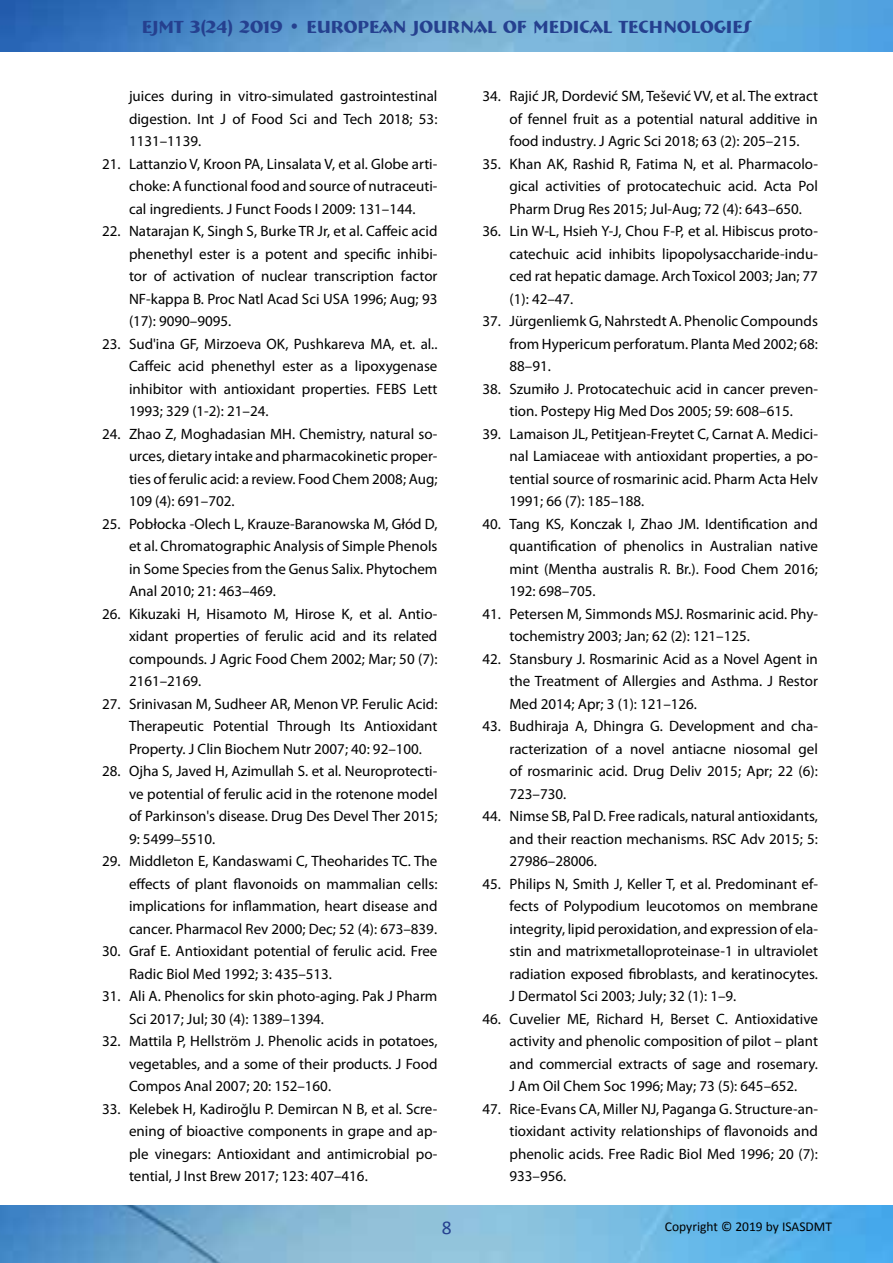
<style>
.page{position:relative;width:893px;height:1263px;background:#fff}
.page>*{position:absolute;margin:0;border:0;box-sizing:border-box;transform-origin:0 0}
.t1{font:19.5px "Calibri";color:#25408f}
.t2{font:700 18px "Bremen BT";color:#25408f}
.t3{font:15px/22.5px "Myriad Pro";color:#000;text-align:justify}
.t4{font:13.5px "Calibri";color:#000}
</style>
<div class="page">
<img style="left:0;top:0;width:893px;height:52px">
<img style="left:0;top:1205px;width:893px;height:58px">
<p class="t2" style="left:142px;top:15px;width:611px">EJMT 3(24) 2019 • EUROPEAN JOURNAL OF MEDICAL TECHNOLOGIES</p>
<p class="t3" style="left:129px;top:85px;width:310px">juices during in vitro-simulated gastrointestinal digestion. Int J of Food Sci and Tech 2018; 53:<br>1131–1139.</p>
<p class="t3" style="left:129px;top:152px;width:310px;text-indent:-27px">21. Lattanzio V, Kroon PA, Linsalata V, et al. Globe arti&shy;choke: A functional food and source of nutraceuti&shy;cal ingredients. J Funct Foods I 2009: 131–144.</p>
<p class="t3" style="left:129px;top:220px;width:310px;text-indent:-27px">22. Natarajan K, Singh S, Burke TR Jr, et al. Caffeic acid phenethyl ester is a potent and specific inhibi&shy;tor of activation of nuclear transcription factor NF-kappa B. Proc Natl Acad Sci USA 1996; Aug; 93 (17): 9090–9095.</p>
<p class="t3" style="left:129px;top:332px;width:310px;text-indent:-27px">23. Sud'ina GF, Mirzoeva OK, Pushkareva MA, et. al..<br>Caffeic acid phenethyl ester as a lipoxygenase inhibitor with antioxidant properties. FEBS Lett 1993; 329 (1-2): 21–24.</p>
<p class="t3" style="left:129px;top:422px;width:310px;text-indent:-27px">24. Zhao Z, Moghadasian MH. Chemistry, natural so&shy;urces, dietary intake and pharmacokinetic proper&shy;ties of ferulic acid: a review. Food Chem 2008; Aug; 109 (4): 691–702.</p>
<p class="t3" style="left:129px;top:512px;width:310px;text-indent:-27px">25. Pobłocka -Olech L, Krauze-Baranowska M, Głód D, et al. Chromatographic Analysis of Simple Phenols in Some Species from the Genus Salix. Phytochem Anal 2010; 21: 463–469.</p>
<p class="t3" style="left:129px;top:602px;width:310px;text-indent:-27px">26. Kikuzaki H, Hisamoto M, Hirose K, et al. Antio&shy;xidant properties of ferulic acid and its related compounds. J Agric Food Chem 2002; Mar; 50 (7):<br>2161–2169.</p>
<p class="t3" style="left:129px;top:692px;width:310px;text-indent:-27px">27. Srinivasan M, Sudheer AR, Menon VP. Ferulic Acid:<br>Therapeutic Potential Through Its Antioxidant Property. J Clin Biochem Nutr 2007; 40: 92–100.</p>
<p class="t3" style="left:129px;top:760px;width:310px;text-indent:-27px">28. Ojha S, Javed H, Azimullah S. et al. Neuroprotecti&shy;ve potential of ferulic acid in the rotenone model of Parkinson's disease. Drug Des Devel Ther 2015; 9: 5499–5510.</p>
<p class="t3" style="left:129px;top:850px;width:310px;text-indent:-27px">29. Middleton E, Kandaswami C, Theoharides TC. The effects of plant flavonoids on mammalian cells: implications for inflammation, heart disease and cancer. Pharmacol Rev 2000; Dec; 52 (4): 673–839.</p>
<p class="t3" style="left:129px;top:940px;width:310px;text-indent:-27px">30. Graf E. Antioxidant potential of ferulic acid. Free<br>Radic Biol Med 1992; 3: 435–513.</p>
<p class="t3" style="left:129px;top:985px;width:310px;text-indent:-27px">31. Ali A. Phenolics for skin photo-aging. Pak J Pharm<br>Sci 2017; Jul; 30 (4): 1389–1394.</p>
<p class="t3" style="left:129px;top:1030px;width:310px;text-indent:-27px">32. Mattila P, Hellström J. Phenolic acids in potatoes, vegetables, and a some of their products. J Food Compos Anal 2007; 20: 152–160.</p>
<p class="t3" style="left:129px;top:1097px;width:310px;text-indent:-27px">33. Kelebek H, Kadiroğlu P. Demircan N B, et al. Scre&shy;ening of bioactive components in grape and ap&shy;ple vinegars: Antioxidant and antimicrobial po&shy;tential, J Inst Brew 2017; 123: 407–416.</p>
<p class="t3" style="left:509px;top:85px;width:310px;text-indent:-27px">34. Rajić JR, Dordević SM, Tešević VV, et al. The extract of fennel fruit as a potential natural additive in food industry. J Agric Sci 2018; 63 (2): 205–215.</p>
<p class="t3" style="left:509px;top:152px;width:310px;text-indent:-27px">35. Khan AK, Rashid R, Fatima N, et al. Pharmacolo&shy;gical activities of protocatechuic acid. Acta Pol Pharm Drug Res 2015; Jul-Aug; 72 (4): 643–650.</p>
<p class="t3" style="left:509px;top:220px;width:310px;text-indent:-27px">36. Lin W-L, Hsieh Y-J, Chou F-P, et al. Hibiscus proto&shy;catechuic acid inhibits lipopolysaccharide-indu&shy;ced rat hepatic damage. Arch Toxicol 2003; Jan; 77 (1): 42–47.</p>
<p class="t3" style="left:509px;top:310px;width:310px;text-indent:-27px">37. Jürgenliemk G, Nahrstedt A. Phenolic Compounds from Hypericum perforatum. Planta Med 2002; 68:<br>88–91.</p>
<p class="t3" style="left:482px;top:377px;width:337px;text-align:center">38. Szumiło J. Protocatechuic acid in cancer preven&shy;tion. Postepy Hig Med Dos 2005; 59: 608–615.</p>
<p class="t3" style="left:509px;top:422px;width:310px;text-indent:-27px">39. Lamaison JL, Petitjean-Freytet C, Carnat A. Medici&shy;nal Lamiaceae with antioxidant properties, a po&shy;tential source of rosmarinic acid. Pharm Acta Helv 1991; 66 (7): 185–188.</p>
<p class="t3" style="left:509px;top:512px;width:310px;text-indent:-27px">40. Tang KS, Konczak I, Zhao JM. Identification and quantification of phenolics in Australian native mint (Mentha australis R. Br.). Food Chem 2016; 192: 698–705.</p>
<p class="t3" style="left:509px;top:602px;width:310px;text-indent:-27px">41. Petersen M, Simmonds MSJ. Rosmarinic acid. Phy&shy;tochemistry 2003; Jan; 62 (2): 121–125.</p>
<p class="t3" style="left:509px;top:647px;width:310px;text-indent:-27px">42. Stansbury J. Rosmarinic Acid as a Novel Agent in the Treatment of Allergies and Asthma. J Restor Med 2014; Apr; 3 (1): 121–126.</p>
<p class="t3" style="left:509px;top:715px;width:310px;text-indent:-27px">43. Budhiraja A, Dhingra G. Development and cha&shy;racterization of a novel antiacne niosomal gel of rosmarinic acid. Drug Deliv 2015; Apr; 22 (6):<br>723–730.</p>
<p class="t3" style="left:509px;top:805px;width:310px;text-indent:-27px">44. Nimse SB, Pal D. Free radicals, natural antioxidants, and their reaction mechanisms. RSC Adv 2015; 5:<br>27986–28006.</p>
<p class="t3" style="left:509px;top:872px;width:310px;text-indent:-27px">45. Philips N, Smith J, Keller T, et al. Predominant ef&shy;fects of Polypodium leucotomos on membrane integrity, lipid peroxidation, and expression of ela&shy;stin and matrixmetalloproteinase-1 in ultraviolet radiation exposed fibroblasts, and keratinocytes.<br>J Dermatol Sci 2003; July; 32 (1): 1–9.</p>
<p class="t3" style="left:509px;top:1007px;width:310px;text-indent:-27px">46. Cuvelier ME, Richard H, Berset C. Antioxidative activity and phenolic composition of pilot – plant and commercial extracts of sage and rosemary.<br>J Am Oil Chem Soc 1996; May; 73 (5): 645–652.</p>
<p class="t3" style="left:509px;top:1097px;width:310px;text-indent:-27px">47. Rice-Evans CA, Miller NJ, Paganga G. Structure-an&shy;tioxidant activity relationships of flavonoids and phenolic acids. Free Radic Biol Med 1996; 20 (7):<br>933–956.</p>
<h1 class="t1" style="left:442px;top:1215px;width:11px">8</h1>
<p class="t4" style="left:665px;top:1218px;width:169px">Copyright © 2019 by ISASDMT</p>
</div>
